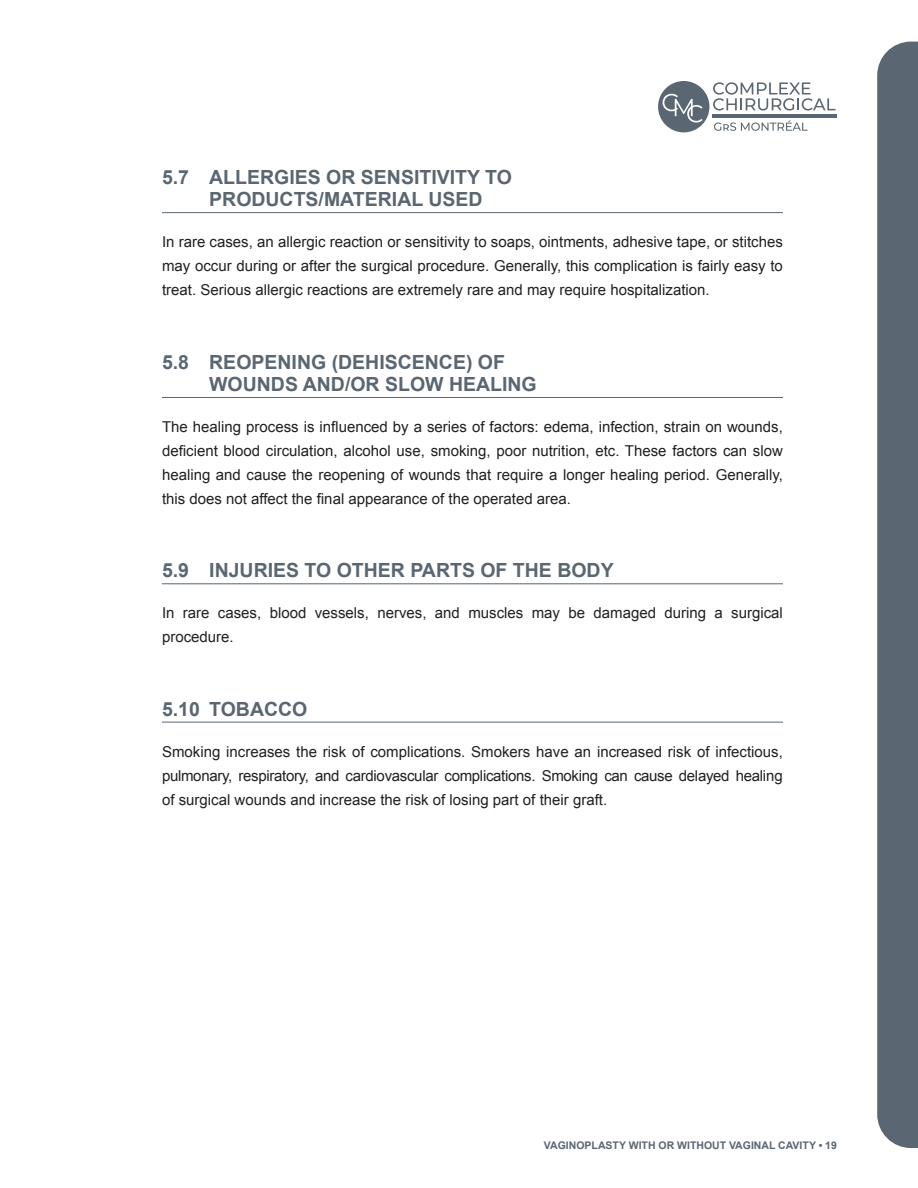
<style>
.page{position:relative;width:918px;height:1188px;background:#fff}
.page>*{position:absolute;margin:0;border:0;box-sizing:border-box;transform-origin:0 0}
.F_SOUS_SECTION{font:700 19.5px "Arial";color:#5a6671}
.F_pa_de_ligne{font:700 19.5px "Arial";color:#5a6671}
.C_TEXTE{font:15px/24px "Arial";color:#231f20;text-align:justify}
.t1{font:700 10.5px "Arial";color:#5a6671}
</style>
<div class="page">
<div style="left:658px;top:81px;width:51px;height:51px;background:#5a6671;border-radius:50%"></div>
<svg style="left:663px;top:94px;width:40px;height:29px"></svg>
<svg style="left:714px;top:120px;width:94px;height:11px"></svg>
<hr style="left:712px;top:115px;width:125px;height:3px;background:#5a6671">
<svg style="left:713px;top:82px;width:123px;height:29px"></svg>
<hr style="left:162px;top:212px;width:621px;height:1px;background:#5a6671">
<hr style="left:162px;top:397px;width:621px;height:1px;background:#5a6671">
<hr style="left:162px;top:583px;width:621px;height:1px;background:#5a6671">
<hr style="left:162px;top:722px;width:621px;height:1px;background:#5a6671">
<div style="left:877px;top:42px;width:41px;height:1106px;background:#5a6671"></div>
<p class="F_pa_de_ligne" style="left:162px;top:164px;width:351px">5.7 ALLERGIES OR SENSITIVITY TO</p>
<p class="F_SOUS_SECTION" style="left:209px;top:187px;width:275px">PRODUCTS/MATERIAL USED</p>
<p class="C_TEXTE" style="left:162px;top:230px;width:622px">In rare cases, an allergic reaction or sensitivity to soaps, ointments, adhesive tape, or stitches may occur during or after the surgical procedure. Generally, this complication is fairly easy to treat. Serious allergic reactions are extremely rare and may require hospitalization.</p>
<p class="F_pa_de_ligne" style="left:162px;top:349px;width:345px">5.8 REOPENING (DEHISCENCE) OF</p>
<p class="F_SOUS_SECTION" style="left:209px;top:371px;width:329px">WOUNDS AND/OR SLOW HEALING</p>
<p class="C_TEXTE" style="left:162px;top:415px;width:622px">The healing process is influenced by a series of factors: edema, infection, strain on wounds, deficient blood circulation, alcohol use, smoking, poor nutrition, etc. These factors can slow healing and cause the reopening of wounds that require a longer healing period. Generally, this does not affect the final appearance of the operated area.</p>
<p class="F_SOUS_SECTION" style="left:162px;top:558px;width:453px">5.9 INJURIES TO OTHER PARTS OF THE BODY</p>
<p class="C_TEXTE" style="left:162px;top:601px;width:622px">In rare cases, blood vessels, nerves, and muscles may be damaged during a surgical procedure.</p>
<p class="F_SOUS_SECTION" style="left:162px;top:696px;width:147px">5.10 TOBACCO</p>
<p class="C_TEXTE" style="left:162px;top:739px;width:622px">Smoking increases the risk of complications. Smokers have an increased risk of infectious, pulmonary, respiratory, and cardiovascular complications. Smoking can cause delayed healing of surgical wounds and increase the risk of losing part of their graft.</p>
<p class="t1" style="left:544px;top:1139px;width:295px">VAGINOPLASTY WITH OR WITHOUT VAGINAL CAVITY • 19</p>
</div>
